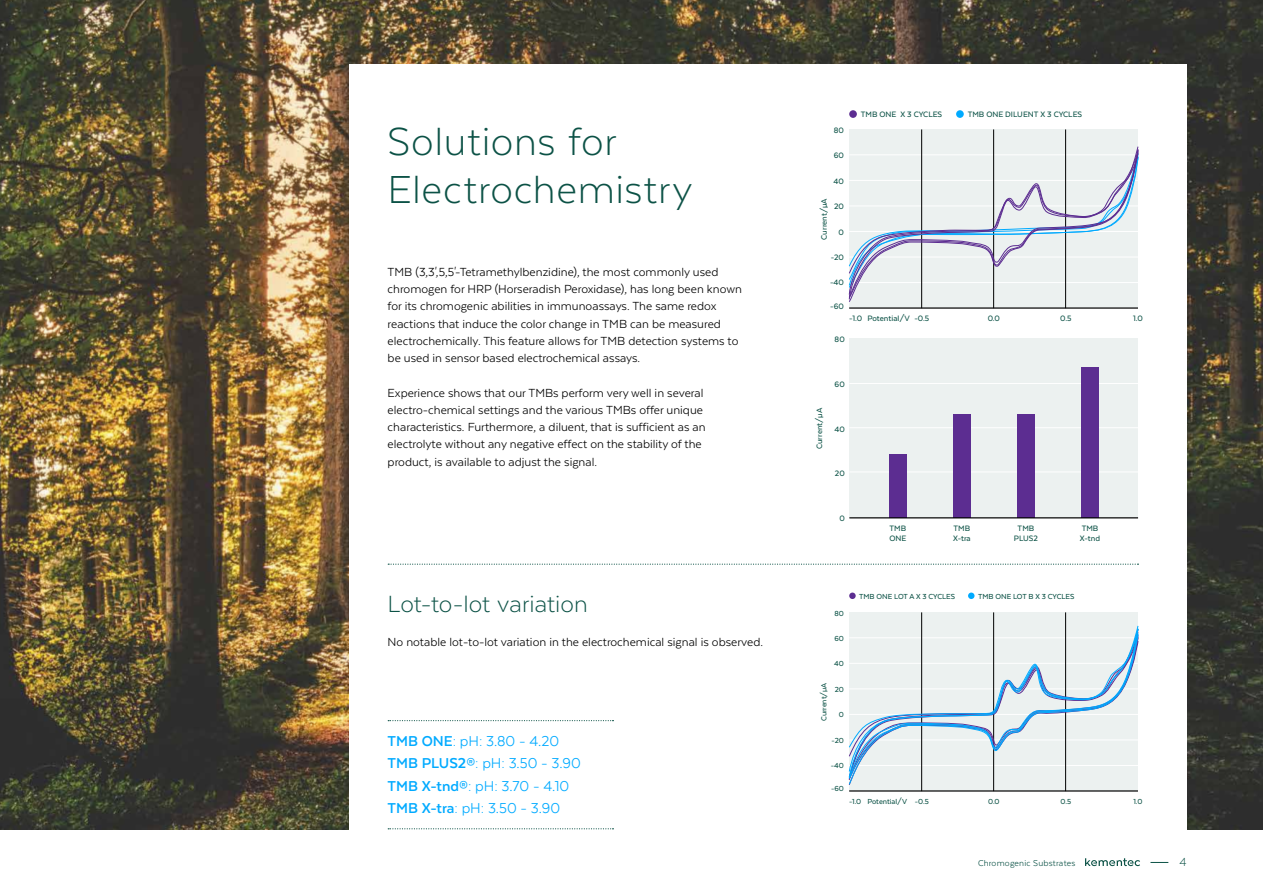
<style>
.page{position:relative;width:1263px;height:893px;background:#fff}
.page>*{position:absolute;margin:0;border:0;box-sizing:border-box;transform-origin:0 0}
.t1{font:300 45px/48px "Texta";letter-spacing:.015em;color:#0c5246}
.t2{font:300 27px "Texta";color:#0c5246}
.t3{font:16.5px/22.5px "Texta";color:#0af}
.t4{font:13.5px/17.2px "Texta";color:#000}
.t5{font:300 13.5px "Texta";color:#0c5246}
.t6{font:9.75px "Texta";letter-spacing:.02em;color:#0c5246}
.t7{font:500 9px/9.6px "Texta";color:#0c5246}
.t8{font:500 8.4px "Texta";color:#0c5246}
.s1{font-weight:700}
</style>
<div class="page">
<img style="left:0;top:0;width:1263px;height:829px">
<div style="left:349px;top:64px;width:837px;height:774px;background:#fff"></div>
<svg style="left:1085px;top:858px;width:55px;height:8px"></svg>
<svg style="left:1150px;top:862px;width:18px;height:1px"></svg>
<svg style="left:388px;top:828px;width:225px;height:1px"></svg>
<svg style="left:388px;top:720px;width:225px;height:1px"></svg>
<div style="left:849px;top:339px;width:289px;height:179px;background:#ecf1f0"></div>
<hr style="left:849px;top:383px;width:289px;height:1px;background:#fff">
<hr style="left:849px;top:427px;width:289px;height:1px;background:#fff">
<hr style="left:849px;top:472px;width:289px;height:1px;background:#fff">
<div style="left:889px;top:454px;width:17px;height:64px;background:#5c2d91"></div>
<div style="left:953px;top:415px;width:17px;height:103px;background:#5c2d91"></div>
<div style="left:1017px;top:415px;width:17px;height:103px;background:#5c2d91"></div>
<div style="left:1081px;top:367px;width:17px;height:151px;background:#5c2d91"></div>
<hr style="left:849px;top:517px;width:289px;height:1px;background:#000">
<div style="left:849px;top:129px;width:289px;height:179px;background:#ecf1f0"></div>
<hr style="left:849px;top:307px;width:289px;height:2px;background:#000">
<hr style="left:921px;top:129px;width:1px;height:179px;background:#000">
<hr style="left:993px;top:129px;width:1px;height:179px;background:#000">
<hr style="left:1065px;top:129px;width:1px;height:179px;background:#000">
<svg style="left:848px;top:146px;width:291px;height:157px"></svg>
<div style="left:849px;top:110px;width:8px;height:8px;background:#5c2d91;border-radius:50%"></div>
<div style="left:956px;top:110px;width:8px;height:8px;background:#0af;border-radius:50%"></div>
<div style="left:849px;top:612px;width:289px;height:179px;background:#ecf1f0"></div>
<hr style="left:849px;top:790px;width:289px;height:2px;background:#000">
<hr style="left:921px;top:612px;width:1px;height:179px;background:#000">
<hr style="left:993px;top:612px;width:1px;height:179px;background:#000">
<hr style="left:1065px;top:612px;width:1px;height:179px;background:#000">
<svg style="left:848px;top:625px;width:291px;height:161px"></svg>
<div style="left:849px;top:593px;width:7px;height:6px;background:#5c2d91;border-radius:50%"></div>
<svg style="left:968px;top:593px;width:6px;height:6px"></svg>
<svg style="left:388px;top:564px;width:750px;height:1px"></svg>
<h1 class="t1" style="left:388px;top:117px;width:306px">Solutions for<br>Electrochemistry</h1>
<p class="t4" style="left:388px;top:263px;width:356px">TMB (3,3',5,5'-Tetramethylbenzidine), the most commonly used chromogen for HRP (Horseradish Peroxidase), has long been known for its chromogenic abilities in immunoassays. The same redox reactions that induce the color change in TMB can be measured electrochemically. This feature allows for TMB detection systems to be used in sensor based electrochemical assays.</p>
<p class="t4" style="left:388px;top:384px;width:320px">Experience shows that our TMBs perform very well in several electro-chemical settings and the various TMBs offer unique characteristics. Furthermore, a diluent, that is sufficient as an electrolyte without any negative effect on the stability of the product, is available to adjust the signal.</p>
<h2 class="t2" style="left:388px;top:590px;width:202px">Lot-to-lot variation</h2>
<p class="t4" style="left:388px;top:633px;width:377px">No notable lot-to-lot variation in the electrochemical signal is observed.</p>
<p class="t3" style="left:388px;top:729px;width:195px"><span class="s1">TMB ONE</span>: pH: 3.80 - 4.20<br><span class="s1">TMB PLUS2®</span>: pH: 3.50 - 3.90<br><span class="s1">TMB X-tnd®</span>: pH: 3.70 - 4.10<br><span class="s1">TMB X-tra</span>: pH: 3.50 - 3.90</p>
<p class="t7" style="left:834px;top:125px;width:12px">80</p>
<p class="t7" style="left:834px;top:151px;width:12px">60</p>
<p class="t7" style="left:833px;top:176px;width:12px">40</p>
<p class="t7" style="left:834px;top:202px;width:11px">20</p>
<p class="t7" style="left:838px;top:227px;width:7px">0</p>
<p class="t7" style="left:831px;top:252px;width:15px">-20</p>
<p class="t7" style="left:830px;top:278px;width:15px">-40</p>
<p class="t7" style="left:830px;top:301px;width:15px">-60</p>
<p class="t7" style="left:819px;top:240px;width:43px;rotate:-90deg">Current/µA</p>
<p class="t7" style="left:861px;top:109px;width:83px">TMB ONE X 3 CYCLES</p>
<p class="t7" style="left:968px;top:109px;width:116px">TMB ONE DILUENT X 3 CYCLES</p>
<p class="t7" style="left:814px;top:449px;width:43px;rotate:-90deg">Current/µA</p>
<p class="t7" style="left:867px;top:313px;width:44px">Potential/V</p>
<p class="t7" style="left:849px;top:313px;width:15px">-1.0</p>
<p class="t7" style="left:914px;top:313px;width:16px">-0.5</p>
<p class="t7" style="left:988px;top:313px;width:14px">0.0</p>
<p class="t7" style="left:1060px;top:313px;width:13px">0.5</p>
<p class="t7" style="left:1133px;top:313px;width:11px">1.0</p>
<p class="t7" style="left:835px;top:334px;width:12px">80</p>
<p class="t7" style="left:834px;top:379px;width:12px">60</p>
<p class="t7" style="left:834px;top:424px;width:12px">40</p>
<p class="t7" style="left:835px;top:469px;width:11px">20</p>
<p class="t7" style="left:839px;top:513px;width:7px">0</p>
<p class="t7" style="left:889px;top:524px;width:18px">TMB<br>ONE</p>
<p class="t7" style="left:953px;top:524px;width:19px">TMB<br>X-tra</p>
<p class="t7" style="left:1014px;top:524px;width:26px;text-align:center">TMB<br>PLUS2</p>
<p class="t7" style="left:1080px;top:524px;width:22px">TMB<br>X-tnd</p>
<p class="t8" style="left:834px;top:609px;width:11px">80</p>
<p class="t8" style="left:859px;top:592px;width:97px">TMB ONE LOT A X 3 CYCLES</p>
<p class="t8" style="left:978px;top:592px;width:98px">TMB ONE LOT B X 3 CYCLES</p>
<p class="t8" style="left:834px;top:634px;width:11px">60</p>
<p class="t8" style="left:834px;top:660px;width:11px">40</p>
<p class="t8" style="left:835px;top:685px;width:11px">20</p>
<p class="t8" style="left:839px;top:710px;width:7px">0</p>
<p class="t8" style="left:832px;top:736px;width:14px">-20</p>
<p class="t8" style="left:831px;top:761px;width:15px">-40</p>
<p class="t8" style="left:831px;top:785px;width:14px">-60</p>
<p class="t8" style="left:819px;top:721px;width:40px;rotate:-90deg">Current/µA</p>
<p class="t8" style="left:867px;top:797px;width:41px">Potential/V</p>
<p class="t8" style="left:849px;top:797px;width:14px">-1.0</p>
<p class="t8" style="left:915px;top:797px;width:15px">-0.5</p>
<p class="t8" style="left:988px;top:797px;width:13px">0.0</p>
<p class="t8" style="left:1060px;top:797px;width:12px">0.5</p>
<p class="t8" style="left:1133px;top:797px;width:11px">1.0</p>
<p class="t6" style="left:978px;top:858px;width:99px">Chromogenic Substrates</p>
<p class="t5" style="left:1179px;top:855px;width:9px">4</p>
</div>
